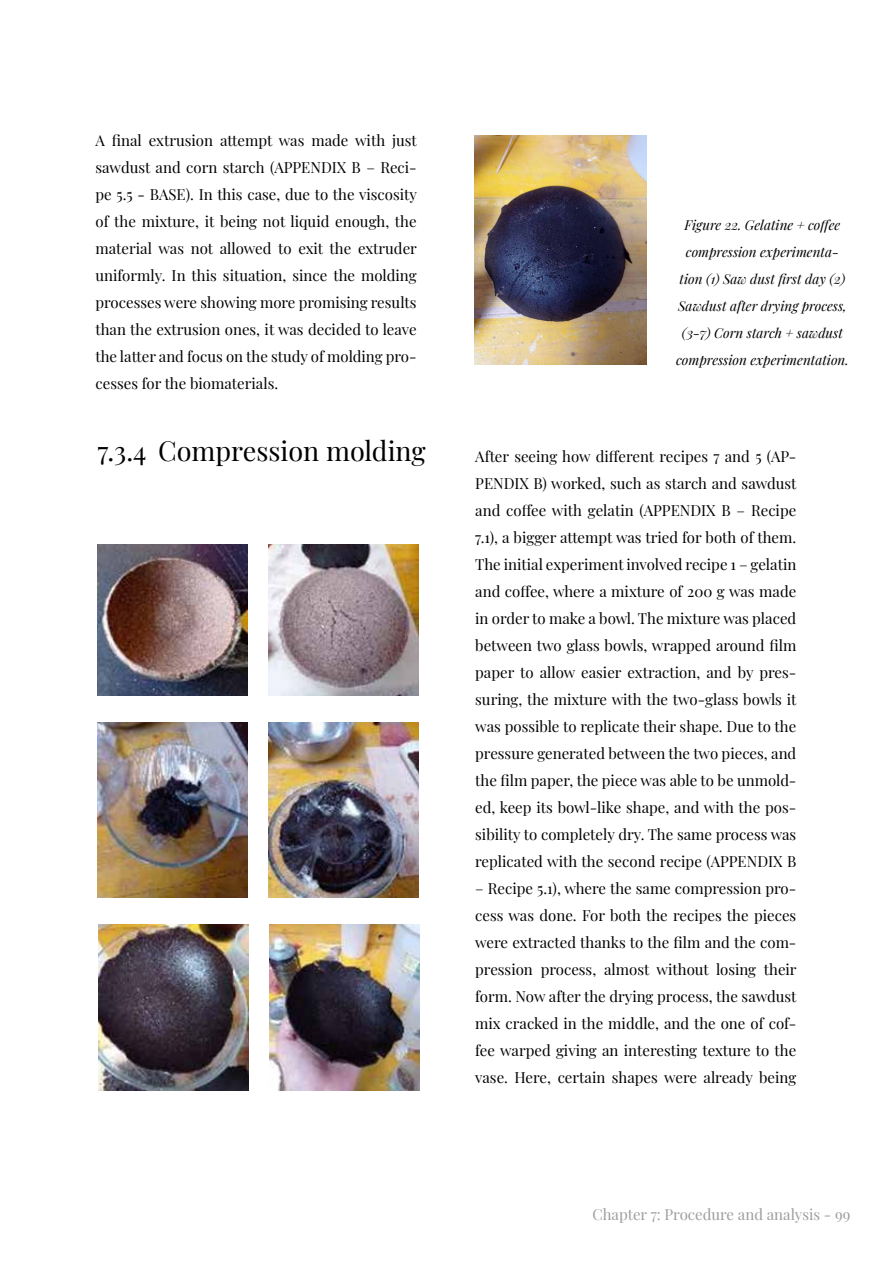
<style>
.page{position:relative;width:893px;height:1263px;background:#fff}
.page>*{position:absolute;margin:0;border:0;box-sizing:border-box;transform-origin:0 0}
.t1{font:27px "Playfair Display";color:#000}
.t2{font:15px/27px "Playfair Display";color:#000;text-align:justify}
.t3{font:15px "Playfair Display";color:#9d9d9c}
.t4{font:italic 13.5px/27px "Playfair Display";color:#000;text-align:center}
</style>
<div class="page">
<img style="left:97px;top:545px;width:150px;height:150px">
<img style="left:97px;top:722px;width:150px;height:176px">
<img style="left:98px;top:925px;width:150px;height:165px">
<img style="left:474px;top:135px;width:172px;height:230px">
<img style="left:268px;top:545px;width:150px;height:150px">
<img style="left:268px;top:722px;width:150px;height:176px">
<img style="left:269px;top:925px;width:150px;height:165px">
<p class="t2" style="left:96px;top:126px;width:323px">A final extrusion attempt was made with just sawdust and corn starch (APPENDIX B – Reci&shy;pe 5.5 - BASE). In this case, due to the viscosity of the mixture, it being not liquid enough, the material was not allowed to exit the extruder uniformly. In this situation, since the molding processes were showing more promising results than the extrusion ones, it was decided to leave the latter and focus on the study of molding pro&shy;cesses for the biomaterials.</p>
<h1 class="t1" style="left:97px;top:430px;width:330px">7.3.4 Compression molding</h1>
<p class="t4" style="left:676px;top:210px;width:174px">Figure 22. Gelatine + coffee compression experimenta&shy;tion (1) Saw dust first day (2)<br>Sawdust after drying process, (3-7) Corn starch + sawdust compression experimentation.</p>
<p class="t2" style="left:475px;top:441px;width:323px">After seeing how different recipes 7 and 5 (AP-PENDIX B) worked, such as starch and sawdust and coffee with gelatin (APPENDIX B – Recipe 7.1), a bigger attempt was tried for both of them.<br>The initial experiment involved recipe 1 – gelatin and coffee, where a mixture of 200 g was made in order to make a bowl. The mixture was placed between two glass bowls, wrapped around film paper to allow easier extraction, and by pres&shy;suring, the mixture with the two-glass bowls it was possible to replicate their shape. Due to the pressure generated between the two pieces, and the film paper, the piece was able to be unmold&shy;ed, keep its bowl-like shape, and with the pos&shy;sibility to completely dry. The same process was replicated with the second recipe (APPENDIX B</p>
<p class="t2" style="left:475px;top:873px;width:323px">– Recipe 5.1), where the same compression pro&shy;cess was done. For both the recipes the pieces were extracted thanks to the film and the com&shy;pression process, almost without losing their form. Now after the drying process, the sawdust mix cracked in the middle, and the one of cof&shy;fee warped giving an interesting texture to the vase. Here, certain shapes were already being</p>
<p class="t3" style="left:592px;top:1203px;width:260px">Chapter 7: Procedure and analysis - 99</p>
</div>
